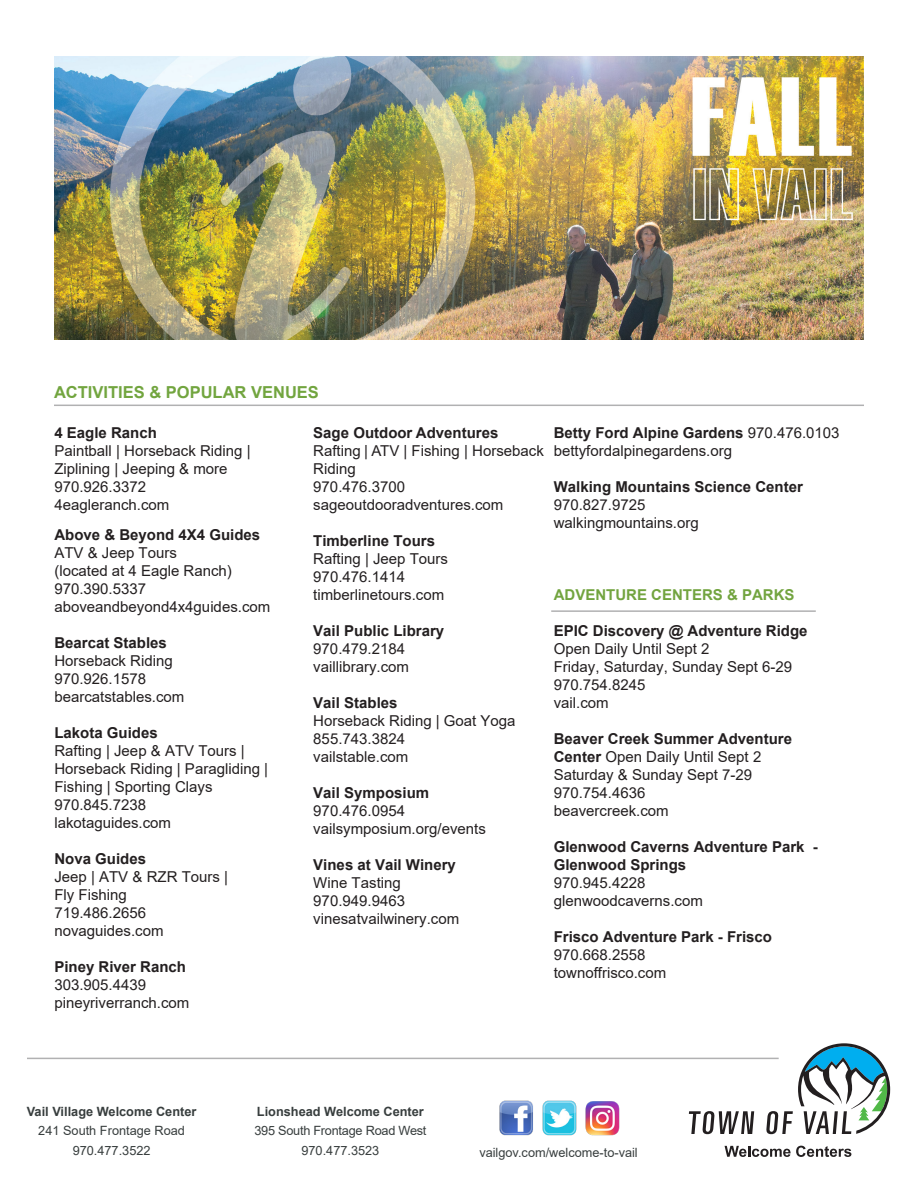
<style>
.page{position:relative;width:918px;height:1188px;background:#fff}
.page>*{position:absolute;margin:0;border:0;box-sizing:border-box;transform-origin:0 0}
.t1{font:700 16.5px "Arial";color:#72a53f}
.t2{font:15px/18px "Arial";color:#231f20}
.t3{font:15px/18px "Arial";color:#231f20}
.t4{font:700 15px/18px "Arial";color:#231f20}
.t5{font:700 15px "Arial";color:#72a43f}
.t6{font:12.75px "Arial";color:#383e3e}
.t7{font:700 12.75px "Arial";color:#383e3e}
.t8{font:12.75px "Arial";letter-spacing:-.02em;color:#383e3e}
.s1{font-weight:700}
.s2{font-weight:400}
</style>
<div class="page">
<svg style="left:689px;top:1111px;width:65px;height:23px"></svg>
<svg style="left:766px;top:1043px;width:124px;height:92px"></svg>
<svg style="left:725px;top:1146px;width:126px;height:11px"></svg>
<hr style="left:27px;top:1058px;width:752px;height:1px;background:#b1b1b2">
<hr style="left:54px;top:405px;width:810px;height:1px;background:#b1b1b2">
<img style="left:54px;top:56px;width:810px;height:283px">
<img style="left:499px;top:1101px;width:121px;height:34px">
<hr style="left:551px;top:610px;width:265px;height:2px;background:#b1b1b2">
<p class="t1" style="left:54px;top:380px;width:266px">ACTIVITIES &amp; POPULAR VENUES</p>
<p class="t3" style="left:54px;top:424px;width:198px"><span class="s1">4 Eagle Ranch<br></span>Paintball | Horseback Riding |<br>Ziplining | Jeeping &amp; more<br>970.926.3372<br>4eagleranch.com</p>
<p class="t3" style="left:54px;top:526px;width:217px"><span class="s1">Above &amp; Beyond 4X4 Guides<br></span>ATV &amp; Jeep Tours<br>(located at 4 Eagle Ranch)<br>970.390.5337 aboveandbeyond4x4guides.com</p>
<p class="t3" style="left:54px;top:634px;width:132px"><span class="s1">Bearcat Stables<br></span>Horseback Riding<br>970.926.1578 bearcatstables.com</p>
<p class="t2" style="left:54px;top:724px;width:215px"><span class="s1">Lakota Guides<br></span>Rafting | Jeep &amp; ATV Tours |<br>Horseback Riding | Paragliding |<br>Fishing | Sporting Clays<br>970.845.7238<br>lakotaguides.com</p>
<p class="t2" style="left:54px;top:850px;width:175px"><span class="s1">Nova Guides<br></span>Jeep | ATV &amp; RZR Tours |<br>Fly Fishing<br>719.486.2656 novaguides.com</p>
<p class="t2" style="left:54px;top:958px;width:137px"><span class="s1">Piney River Ranch<br></span>303.905.4439 pineyriverranch.com</p>
<p class="t3" style="left:313px;top:424px;width:232px"><span class="s1">Sage Outdoor Adventures<br></span>Rafting | ATV | Fishing | Horseback<br>Riding<br>970.476.3700 sageoutdooradventures.com</p>
<p class="t3" style="left:313px;top:532px;width:136px"><span class="s1">Timberline Tours<br></span>Rafting | Jeep Tours<br>970.476.1414 timberlinetours.com</p>
<p class="t2" style="left:313px;top:622px;width:132px"><span class="s1">Vail Public Library<br></span>970.479.2184 vaillibrary.com</p>
<p class="t2" style="left:313px;top:694px;width:204px"><span class="s1">Vail Stables<br></span>Horseback Riding | Goat Yoga<br>855.743.3824<br>vailstable.com</p>
<p class="t2" style="left:313px;top:784px;width:174px"><span class="s1">Vail Symposium<br></span>970.476.0954 vailsymposium.org/events</p>
<p class="t3" style="left:313px;top:856px;width:147px"><span class="s1">Vines at Vail Winery<br></span>Wine Tasting<br>970.949.9463 vinesatvailwinery.com</p>
<p class="t3" style="left:554px;top:424px;width:287px"><span class="s1">Betty Ford Alpine Garden</span><span class="s1">s</span> 970.476.0103 bettyfordalpinegardens.org</p>
<p class="t3" style="left:554px;top:478px;width:251px"><span class="s1">Walking Mountains Science Center<br></span>970.827.9725<br>walkingmountains.org</p>
<p class="t5" style="left:554px;top:585px;width:242px">ADVENTURE CENTERS &amp; PARKS</p>
<p class="t2" style="left:554px;top:622px;width:255px"><span class="s1">EPIC Discovery @ Adventure Ridge<br></span>Open Daily Until Sept 2<br>Friday, Saturday, Sunday Sept 6-29<br>970.754.8245<br>vail.com</p>
<p class="t2" style="left:554px;top:730px;width:240px"><span class="s1">Beaver Creek Summer Adventure<br>Center</span> Open Daily Until Sept 2<br>Saturday &amp; Sunday Sept 7-29<br>970.754.4636<br>beavercreek.com</p>
<p class="t4" style="left:554px;top:838px;width:266px">Glenwood Caverns Adventure Park -<br>Glenwood Springs<br><span class="s2">970.945.4228<br>glenwoodcaverns.com</span></p>
<p class="t2" style="left:554px;top:928px;width:220px"><span class="s1">Frisco Adventure Park - Frisco<br></span>970.668.2558<br>townoffrisco.com</p>
<p class="t7" style="left:27px;top:1102px;width:171px">Vail Village Welcome Center</p>
<p class="t6" style="left:38px;top:1122px;width:148px">241 South Frontage Road</p>
<p class="t6" style="left:73px;top:1141px;width:79px">970.477.3522</p>
<p class="t6" style="left:479px;top:1144px;width:160px">vailgov.com/welcome-to-vail</p>
<p class="t7" style="left:257px;top:1102px;width:168px">Lionshead Welcome Center</p>
<p class="t8" style="left:254px;top:1122px;width:174px">395 South Frontage Road West</p>
<p class="t6" style="left:301px;top:1141px;width:79px">970.477.3523</p>
</div>
